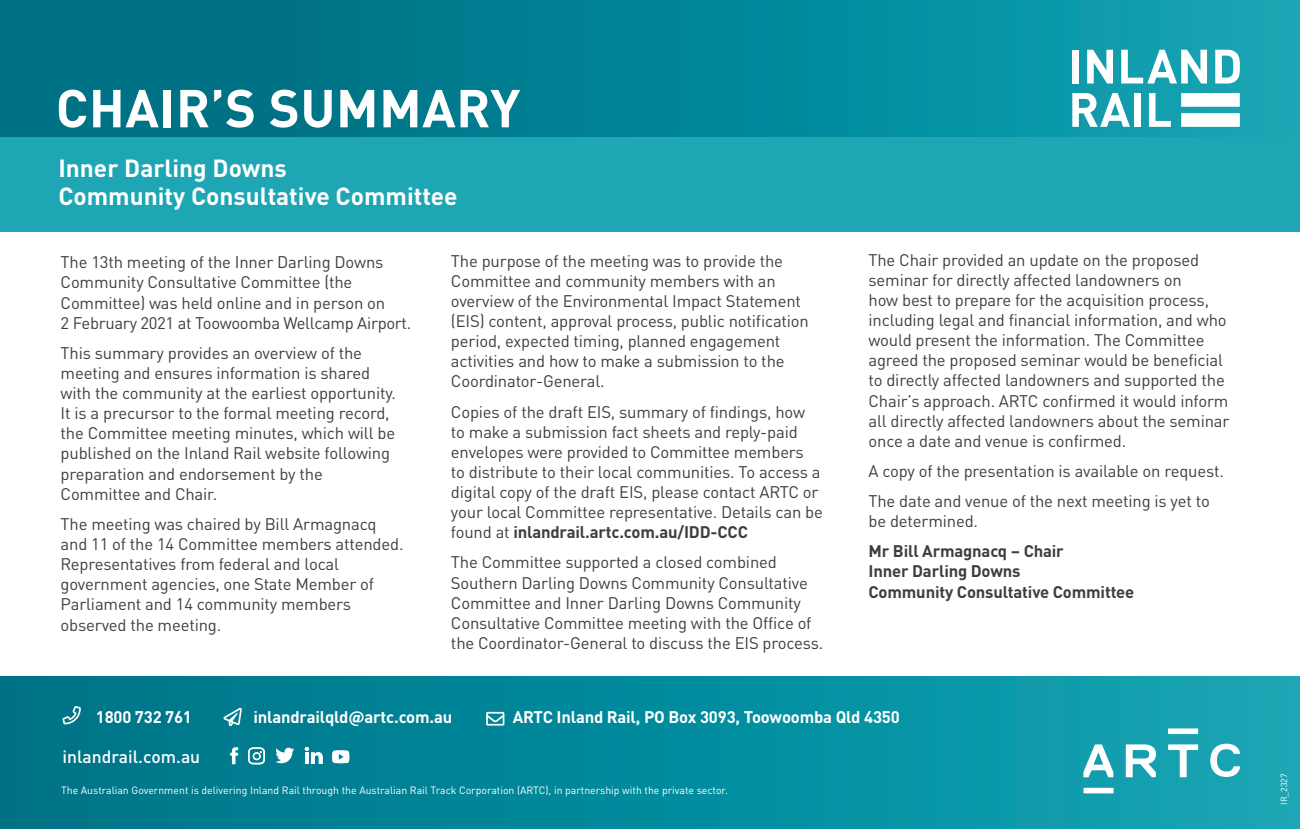
<style>
.page{position:relative;width:1300px;height:829px;background:#fff}
.page>*{position:absolute;margin:0;border:0;box-sizing:border-box;transform-origin:0 0}
.t1{font:700 52.5px "DINOT";letter-spacing:.01em;color:#fff}
.t2{font:700 24.5px/28px "DINOT";color:#fff}
.t3{font:500 17.5px "DINOT";color:#fff}
.body{font:16.62px/20.1px "DINOT";letter-spacing:-.01em;color:#3e3e3f}
.t4{font:700 16.62px "DINOT";letter-spacing:-.01em;color:#fff}
.body-2{font:700 16.62px/20.1px "DINOT";letter-spacing:-.01em;color:#3e3e3f}
.h4_reverse{font:10.5px "DINOT";color:#fff}
.h4_reverse-2{font:8.75px "DINOT";color:#fff}
.s1{font-weight:700}
</style>
<div class="page">
<div style="left:0;top:0;width:1300px;height:146px;background:linear-gradient(to right,#00697e,#10a3b2)"></div>
<div style="left:0;top:137px;width:1300px;height:95px;background:#1ea6b5"></div>
<div style="left:0;top:676px;width:1300px;height:152px;background:linear-gradient(to right,#007286,#13a5b5)"></div>
<div style="left:1072px;top:50px;width:7px;height:33px;background:#fff"></div>
<svg style="left:1087px;top:50px;width:26px;height:33px"></svg>
<svg style="left:1121px;top:50px;width:86px;height:33px"></svg>
<svg style="left:1215px;top:50px;width:25px;height:33px"></svg>
<svg style="left:1072px;top:93px;width:58px;height:34px"></svg>
<div style="left:1134px;top:93px;width:6px;height:34px;background:#fff"></div>
<svg style="left:1149px;top:93px;width:22px;height:34px"></svg>
<svg style="left:1181px;top:93px;width:59px;height:34px"></svg>
<svg style="left:62px;top:706px;width:19px;height:18px"></svg>
<svg style="left:486px;top:711px;width:18px;height:14px"></svg>
<svg style="left:1083px;top:787px;width:30px;height:6px"></svg>
<svg style="left:1168px;top:728px;width:30px;height:6px"></svg>
<svg style="left:1083px;top:744px;width:30px;height:33px"></svg>
<svg style="left:1168px;top:744px;width:30px;height:33px"></svg>
<svg style="left:1126px;top:744px;width:30px;height:33px"></svg>
<svg style="left:1210px;top:743px;width:30px;height:33px"></svg>
<svg style="left:275px;top:747px;width:19px;height:16px"></svg>
<svg style="left:248px;top:747px;width:17px;height:17px"></svg>
<svg style="left:230px;top:747px;width:8px;height:17px"></svg>
<svg style="left:305px;top:746px;width:18px;height:17px"></svg>
<svg style="left:332px;top:750px;width:17px;height:13px"></svg>
<svg style="left:223px;top:707px;width:19px;height:19px"></svg>
<h1 class="t1" style="left:56px;top:67px;width:466px">CHAIR’S SUMMARY</h1>
<h1 class="t2" style="left:58px;top:152px;width:401px">Inner Darling Downs<br>Community Consultative Committee</h1>
<p class="body" style="left:61px;top:251px;width:352px">The 13th meeting of the Inner Darling Downs Community Consultative Committee (the Committee) was held online and in person on<br>2 February 2021 at Toowoomba Wellcamp Airport.</p>
<p class="body" style="left:61px;top:341px;width:337px">This summary provides an overview of the meeting and ensures information is shared with the community at the earliest opportunity.<br>It is a precursor to the formal meeting record, the Committee meeting minutes, which will be published on the Inland Rail website following preparation and endorsement by the Committee and Chair.</p>
<p class="body" style="left:61px;top:512px;width:344px">The meeting was chaired by Bill Armagnacq and 11 of the 14 Committee members attended.<br>Representatives from federal and local government agencies, one State Member of Parliament and 14 community members observed the meeting.</p>
<p class="body" style="left:451px;top:249px;width:359px">The purpose of the meeting was to provide the Committee and community members with an overview of the Environmental Impact Statement (EIS) content, approval process, public notification period, expected timing, planned engagement activities and how to make a submission to the Coordinator-General.</p>
<p class="body" style="left:451px;top:400px;width:373px">Copies of the draft EIS, summary of findings, how to make a submission fact sheets and reply-paid envelopes were provided to Committee members<br>to distribute to their local communities. To access a digital copy of the draft EIS, please contact ARTC or your local Committee representative. Details can be found at <span class="s1">inlandrail.artc.com.au/IDD-CCC</span></p>
<p class="body" style="left:451px;top:551px;width:374px">The Committee supported a closed combined Southern Darling Downs Community Consultative Committee and Inner Darling Downs Community Consultative Committee meeting with the Office of the Coordinator-General to discuss the EIS process.</p>
<p class="body" style="left:868px;top:248px;width:362px">The Chair provided an update on the proposed seminar for directly affected landowners on<br>how best to prepare for the acquisition process, including legal and financial information, and who would present the information. The Committee agreed the proposed seminar would be beneficial to directly affected landowners and supported the Chair’s approach. ARTC confirmed it would inform all directly affected landowners about the seminar once a date and venue is confirmed.</p>
<p class="body" style="left:868px;top:459px;width:357px">A copy of the presentation is available on request.</p>
<p class="body" style="left:868px;top:489px;width:343px">The date and venue of the next meeting is yet to be determined.</p>
<p class="body-2" style="left:868px;top:539px;width:267px">Mr Bill Armagnacq – Chair<br>Inner Darling Downs<br>Community Consultative Committee</p>
<p class="t4" style="left:96px;top:704px;width:98px">1800 732 761</p>
<p class="t4" style="left:253px;top:704px;width:200px">inlandrailqld@artc.com.au</p>
<p class="t4" style="left:513px;top:704px;width:388px">ARTC Inland Rail, PO Box 3093, Toowoomba Qld 4350</p>
<p class="t3" style="left:63px;top:742px;width:139px">inlandrail.com.au</p>
<p class="h4_reverse" style="left:61px;top:782px;width:668px">The Australian Government is delivering Inland Rail through the Australian Rail Track Corporation (ARTC), in partnership with the private sector.</p>
<p class="h4_reverse-2" style="left:1277px;top:804px;width:33px;rotate:-90deg">IR_2327</p>
</div>
